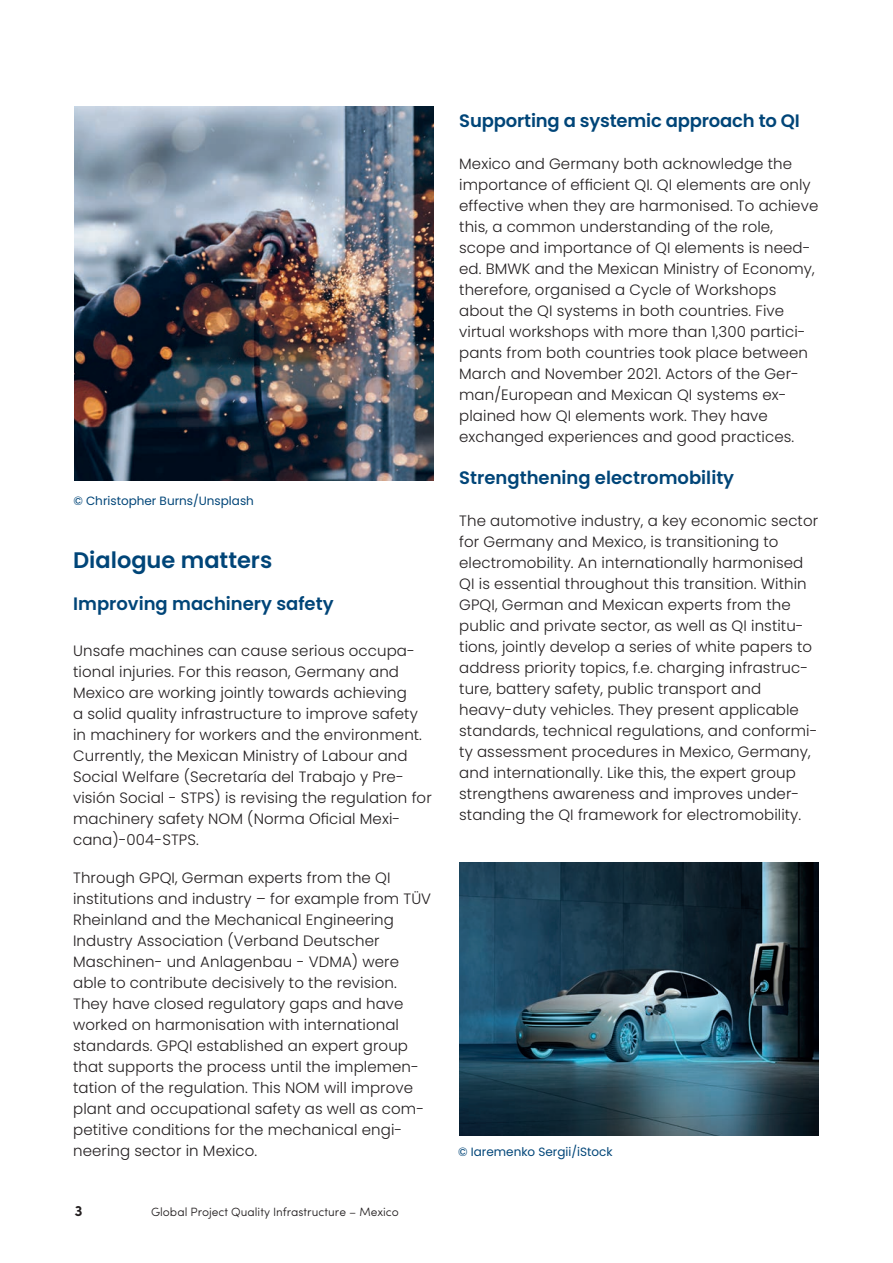
<style>
.page{position:relative;width:893px;height:1263px;background:#fff}
.page>*{position:absolute;margin:0;border:0;box-sizing:border-box;transform-origin:0 0}
.t1{font:600 22.5px "Poppins";color:#004578}
.t2{font:600 18px "Poppins";color:#004578}
.t3{font:300 15px/21px "Poppins";letter-spacing:.005em;color:#231f20}
.t4{font:600 15px "Sofia Pro";color:#231f20}
.t5{font:12px "Poppins";color:#004578}
.t6{font:300 12px "Sofia Pro";color:#231f20}
</style>
<div class="page">
<img style="left:459px;top:862px;width:360px;height:273px">
<img style="left:74px;top:106px;width:360px;height:374px">
<p class="t5" style="left:73px;top:494px;width:182px">© Christopher Burns/Unsplash</p>
<h1 class="t1" style="left:73px;top:547px;width:201px">Dialogue matters</h1>
<p class="t2" style="left:73px;top:593px;width:262px">Improving machinery safety</p>
<p class="t3" style="left:73px;top:641px;width:360px">Unsafe machines can cause serious occupa&shy;tional injuries. For this reason, Germany and Mexico are working jointly towards achieving<br>a solid quality infrastructure to improve safety in machinery for workers and the environment.<br>Currently, the Mexican Ministry of Labour and Social Welfare (Secretaría del Trabajo y Pre&shy;visión Social - STPS) is revising the regulation for machinery safety NOM (Norma Oficial Mexi&shy;cana)-004-STPS.</p>
<p class="t3" style="left:73px;top:867px;width:360px">Through GPQI, German experts from the QI institutions and industry – for example from TÜV Rheinland and the Mechanical Engineering Industry Association (Verband Deutscher Maschinen- und Anlagenbau - VDMA) were able to contribute decisively to the revision.<br>They have closed regulatory gaps and have worked on harmonisation with international standards. GPQI established an expert group that supports the process until the implemen&shy;tation of the regulation. This NOM will improve plant and occupational safety as well as com&shy;petitive conditions for the mechanical engi&shy;neering sector in Mexico.</p>
<p class="t4" style="left:74px;top:1199px;width:10px">3</p>
<p class="t6" style="left:151px;top:1202px;width:249px">Global Project Quality Infrastructure – Mexico</p>
<p class="t2" style="left:459px;top:110px;width:342px">Supporting a systemic approach to QI</p>
<p class="t3" style="left:459px;top:153px;width:361px">Mexico and Germany both acknowledge the importance of efficient QI. QI elements are only effective when they are harmonised. To achieve this, a common understanding of the role, scope and importance of QI elements is need&shy;ed. BMWK and the Mexican Ministry of Economy, therefore, organised a Cycle of Workshops about the QI systems in both countries. Five virtual workshops with more than 1,300 partici&shy;pants from both countries took place between March and November 2021. Actors of the Ger&shy;man/European and Mexican QI systems ex&shy;plained how QI elements work. They have exchanged experiences and good practices.</p>
<p class="t2" style="left:459px;top:467px;width:276px">Strengthening electromobility</p>
<p class="t3" style="left:459px;top:510px;width:360px">The automotive industry, a key economic sector for Germany and Mexico, is transitioning to electromobility. An internationally harmonised QI is essential throughout this transition. Within GPQI, German and Mexican experts from the public and private sector, as well as QI institu&shy;tions, jointly develop a series of white papers to address priority topics, f.e. charging infrastruc&shy;ture, battery safety, public transport and heavy-duty vehicles. They present applicable standards, technical regulations, and conformi&shy;ty assessment procedures in Mexico, Germany, and internationally. Like this, the expert group strengthens awareness and improves under&shy;standing the QI framework for electromobility.</p>
<p class="t5" style="left:458px;top:1145px;width:156px">© Iaremenko Sergii/iStock</p>
</div>
